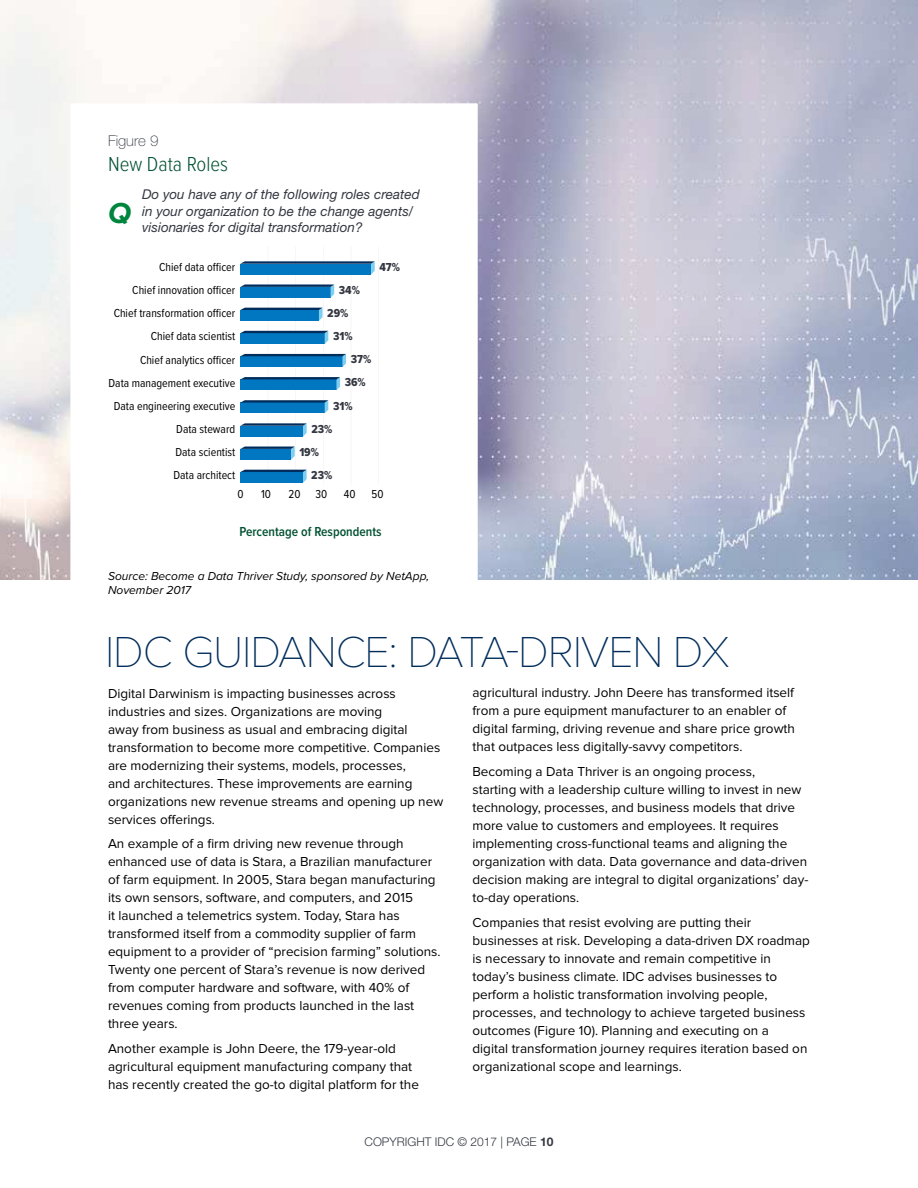
<style>
.page{position:relative;width:918px;height:1188px;background:#fff}
.page>*{position:absolute;margin:0;border:0;box-sizing:border-box;transform-origin:0 0}
.t1{font:100 45px "Proxima Nova T";letter-spacing:-.025em;color:#002d5b}
.t2{font:italic 700 30px "Proxima Nova";color:#00853e}
.t3{font:300 21px "Proxima Nova Cond";color:#005133}
.t4{font:100 15px "Helvetica Neue LT Std";color:#343741}
.t5{font:13.5px/18px "Proxima Nova";color:#000}
.t6{font:italic 13.5px/16.5px "Helvetica Neue LT Std";color:#343741}
.t7{font:600 13.5px "Proxima Nova Cond";color:#005133}
.t8{font:12px "Proxima Nova Cond";color:#000}
.t9{font:italic 12px/14.4px "Proxima Nova";color:#000}
.t10{font:12px "Proxima Nova Cond Extrabld";color:#343741}
.t11{font:300 12px "Helvetica Neue LT Std";color:#343741}
.s1{font-weight:700}
</style>
<div class="page">
<img style="left:0;top:0;width:918px;height:580px">
<div style="left:71px;top:104px;width:406px;height:1030px;background:#fff"></div>
<hr style="left:268px;top:246px;width:1px;height:239px;background:#dfe1df">
<hr style="left:378px;top:246px;width:1px;height:239px;background:#dfe1df">
<hr style="left:351px;top:246px;width:1px;height:239px;background:#dfe1df">
<hr style="left:323px;top:246px;width:1px;height:239px;background:#dfe1df">
<hr style="left:295px;top:246px;width:1px;height:239px;background:#dfe1df">
<svg style="left:240px;top:470px;width:67px;height:13px"></svg>
<svg style="left:240px;top:447px;width:55px;height:13px"></svg>
<svg style="left:240px;top:423px;width:67px;height:14px"></svg>
<svg style="left:240px;top:400px;width:88px;height:13px"></svg>
<svg style="left:240px;top:331px;width:88px;height:13px"></svg>
<svg style="left:240px;top:377px;width:100px;height:13px"></svg>
<svg style="left:240px;top:354px;width:106px;height:13px"></svg>
<svg style="left:240px;top:308px;width:83px;height:13px"></svg>
<svg style="left:240px;top:284px;width:94px;height:14px"></svg>
<svg style="left:240px;top:261px;width:135px;height:14px;background:#1073b3"></svg>
<p class="t4" style="left:108px;top:132px;width:52px">Figure 9</p>
<h3 class="t3" style="left:108px;top:148px;width:122px">New Data Roles</h3>
<h2 class="t2" style="left:108px;top:190px;width:24px">Q</h2>
<p class="t6" style="left:142px;top:186px;width:279px">Do you have any of the following roles created in your organization to be the change agents/ visionaries for digital transformation?</p>
<p class="t8" style="left:159px;top:258px;width:78px">Chief data o-cer</p>
<p class="t10" style="left:379px;top:258px;width:22px">47%</p>
<p class="t8" style="left:132px;top:281px;width:104px">Chief innovation o-cer</p>
<p class="t10" style="left:339px;top:281px;width:23px">34%</p>
<p class="t8" style="left:151px;top:328px;width:86px">Chief data scientist</p>
<p class="t8" style="left:114px;top:304px;width:123px">Chief transformation o-cer</p>
<p class="t10" style="left:327px;top:304px;width:23px">29%</p>
<p class="t10" style="left:333px;top:327px;width:21px">31%</p>
<p class="t8" style="left:140px;top:351px;width:97px">Chief analytics o-cer</p>
<p class="t10" style="left:351px;top:350px;width:22px">37%</p>
<p class="t8" style="left:109px;top:374px;width:128px">Data management executive</p>
<p class="t10" style="left:345px;top:374px;width:23px">36%</p>
<p class="t8" style="left:114px;top:397px;width:123px">Data engineering executive</p>
<p class="t10" style="left:333px;top:397px;width:21px">31%</p>
<p class="t8" style="left:176px;top:420px;width:61px">Data steward</p>
<p class="t10" style="left:311px;top:420px;width:23px">23%</p>
<p class="t8" style="left:175px;top:443px;width:61px">Data scientist</p>
<p class="t10" style="left:299px;top:443px;width:21px">19%</p>
<p class="t8" style="left:173px;top:466px;width:63px">Data architect</p>
<p class="t10" style="left:311px;top:466px;width:23px">23%</p>
<p class="t8" style="left:237px;top:485px;width:8px">0</p>
<p class="t8" style="left:261px;top:485px;width:11px">10</p>
<p class="t8" style="left:289px;top:485px;width:40px">20 30</p>
<p class="t8" style="left:344px;top:485px;width:13px">40</p>
<p class="t8" style="left:372px;top:485px;width:14px">50</p>
<p class="t7" style="left:239px;top:521px;width:144px">Percentage of Respondents</p>
<p class="t9" style="left:108px;top:568px;width:323px">Source: Become a Data Thriver Study, sponsored by NetApp,<br>November 2017</p>
<h1 class="t1" style="left:105px;top:626px;width:626px">IDC GUIDANCE: DATA-DRIVEN DX</h1>
<p class="t5" style="left:108px;top:684px;width:337px">Digital Darwinism is impacting businesses across industries and sizes. Organizations are moving<br>away from business as usual and embracing digital transformation to become more competitive. Companies are modernizing their systems, models, processes,<br>and architectures. These improvements are earning organizations new revenue streams and opening up new services offerings.</p>
<p class="t5" style="left:108px;top:835px;width:334px">An example of a firm driving new revenue through enhanced use of data is Stara, a Brazilian manufacturer of farm equipment. In 2005, Stara began manufacturing its own sensors, software, and computers, and 2015<br>it launched a telemetrics system. Today, Stara has transformed itself from a commodity supplier of farm equipment to a provider of “precision farming” solutions.<br>Twenty one percent of Stara’s revenue is now derived from computer hardware and software, with 40% of revenues coming from products launched in the last three years.</p>
<p class="t5" style="left:108px;top:1040px;width:312px">Another example is John Deere, the 179-year-old agricultural equipment manufacturing company that has recently created the go-to digital platform for the</p>
<p class="t5" style="left:472px;top:684px;width:324px">agricultural industry. John Deere has transformed itself from a pure equipment manufacturer to an enabler of digital farming, driving revenue and share price growth that outpaces less digitally-savvy competitors.</p>
<p class="t5" style="left:472px;top:763px;width:337px">Becoming a Data Thriver is an ongoing process,<br>starting with a leadership culture willing to invest in new technology, processes, and business models that drive more value to customers and employees. It requires implementing cross-functional teams and aligning the organization with data. Data governance and data-driven decision making are integral to digital organizations’ day&shy;to-day operations.</p>
<p class="t5" style="left:472px;top:914px;width:339px">Companies that resist evolving are putting their businesses at risk. Developing a data-driven DX roadmap is necessary to innovate and remain competitive in today’s business climate. IDC advises businesses to perform a holistic transformation involving people, processes, and technology to achieve targeted business outcomes (Figure 10). Planning and executing on a<br>digital transformation journey requires iteration based on organizational scope and learnings.</p>
<p class="t11" style="left:365px;top:1134px;width:190px">COPYRIGHT IDC © 2017 | PAGE <span class="s1">10</span></p>
</div>
